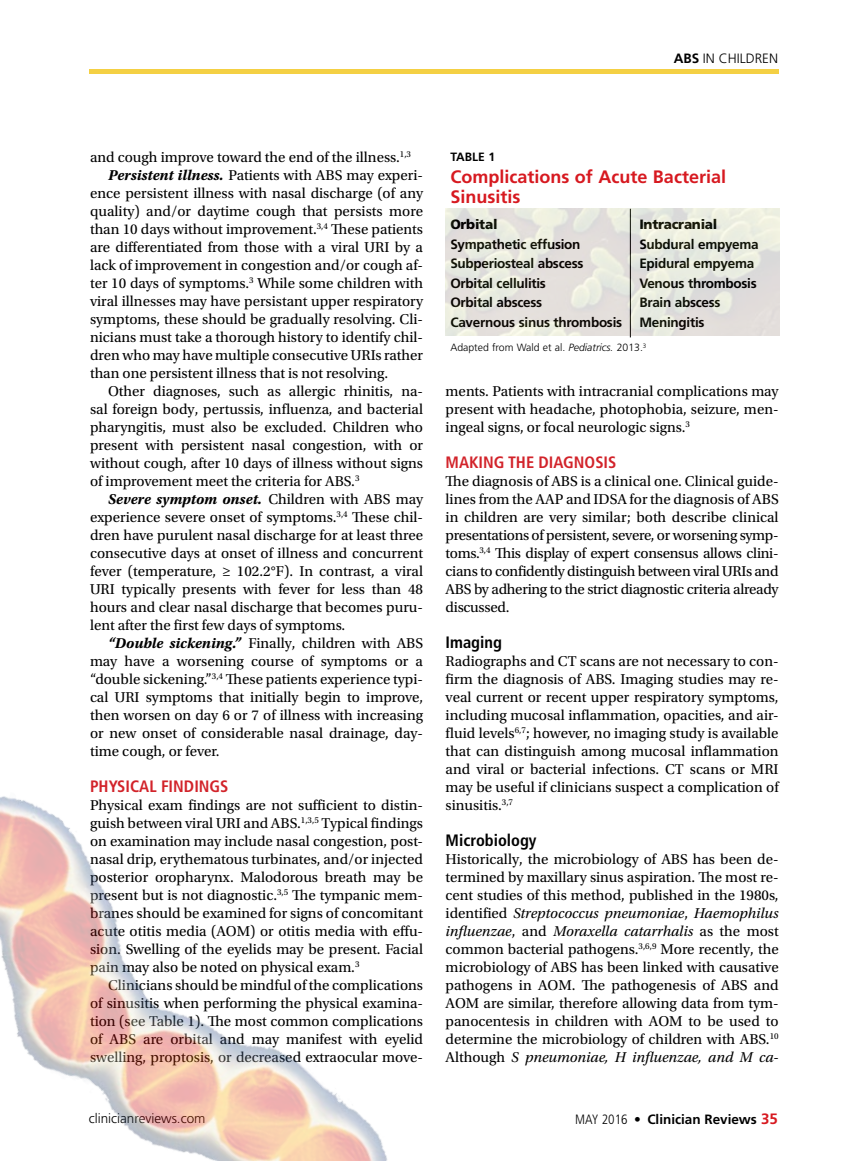
<style>
.page{position:relative;width:851px;height:1161px;background:#fff}
.page>*{position:absolute;margin:0;border:0;box-sizing:border-box;transform-origin:0 0}
.t1{font:700 18px/19.5px "Frutiger LT Std";color:#d71920}
.t2{font:700 condensed 16.5px "Frutiger LT Std";color:#d2232a}
.t3{font:700 condensed 16.5px "Frutiger LT Std";color:#000}
.t4{font:15px/18px "Utopia Std";color:#000;text-align:justify}
.t5{font:italic 700 15px "Utopia Std";color:#000}
.t6{font:700 13.5px/19.5px "Frutiger LT Std";letter-spacing:-.02em;color:#000}
.t7{font:300 13.5px "Frutiger LT Std";color:#000}
.t8{font:700 13.5px "Frutiger LT Std";color:#000}
.t9{font:900 13.5px "Frutiger LT Std";letter-spacing:-.02em;color:#000}
.t10{font:700 12px "Frutiger LT Std";color:#000}
.t11{font:300 10.5px "Frutiger LT Std";color:#000}
.s1{font-weight:700}
.s2{font-weight:700;font-style:italic}
.s3{font-weight:400;font-style:normal}
.s4{font-style:italic}
.s5{font-weight:300;font-stretch:condensed}
.s6{font-weight:400;font-stretch:condensed}
.s7{font-size:15px;color:#d71920}
</style>
<div class="page">
<div style="left:90px;top:69px;width:688px;height:5px;background:#f4d044"></div>
<hr style="left:630px;top:209px;width:1px;height:128px;background:#000">
<img style="left:0;top:796px;width:388px;height:365px">
<img style="left:446px;top:209px;width:333px;height:127px">
<p class="t7" style="left:673px;top:51px;width:106px"><span class="s1">ABS</span> IN CHILDREN</p>
<p class="t4" style="left:90px;top:148px;width:322px">and cough improve toward the end of the illness.<sup>1,3</sup></p>
<p class="t4" style="left:108px;top:166px;width:316px"><span class="s2">Persistent illness.</span> Patients with ABS may experi-</p>
<p class="t4" style="left:90px;top:184px;width:334px">ence persistent illness with nasal discharge (of any</p>
<p class="t4" style="left:90px;top:202px;width:334px">quality) and/or daytime cough that persists more</p>
<p class="t4" style="left:90px;top:220px;width:334px">than 10 days without improvement.<sup>3,4</sup> These patients</p>
<p class="t4" style="left:90px;top:238px;width:334px">are differentiated from those with a viral URI by a</p>
<p class="t4" style="left:90px;top:256px;width:334px">lack of improvement in congestion and/or cough af-</p>
<p class="t4" style="left:90px;top:274px;width:334px">ter 10 days of symptoms.<sup>3</sup> While some children with</p>
<p class="t4" style="left:90px;top:292px;width:334px">viral illnesses may have persistant upper respiratory</p>
<p class="t4" style="left:90px;top:310px;width:334px">symptoms, these should be gradually resolving. Cli-</p>
<p class="t4" style="left:90px;top:328px;width:334px">nicians must take a thorough history to identify chil-</p>
<p class="t4" style="left:90px;top:346px;width:334px">dren who may have multiple consecutive URIs rather</p>
<p class="t4" style="left:90px;top:364px;width:300px">than one persistent illness that is not resolving.</p>
<p class="t4" style="left:108px;top:382px;width:316px">Other diagnoses, such as allergic rhinitis, na-</p>
<p class="t4" style="left:90px;top:400px;width:334px">sal foreign body, pertussis, influenza, and bacterial</p>
<p class="t4" style="left:90px;top:418px;width:334px">pharyngitis, must also be excluded. Children who</p>
<p class="t4" style="left:90px;top:436px;width:334px">present with persistent nasal congestion, with or</p>
<p class="t4" style="left:90px;top:454px;width:334px">without cough, after 10 days of illness without signs</p>
<p class="t4" style="left:90px;top:472px;width:271px">of improvement meet the criteria for ABS.<sup>3</sup></p>
<p class="t5" style="left:108px;top:490px;width:316px">Severe symptom onset. <span class="s3">Children with ABS may</span></p>
<p class="t4" style="left:90px;top:508px;width:334px">experience severe onset of symptoms.<sup>3,4</sup> These chil-</p>
<p class="t4" style="left:90px;top:526px;width:334px">dren have purulent nasal discharge for at least three</p>
<p class="t4" style="left:90px;top:544px;width:334px">consecutive days at onset of illness and concurrent</p>
<p class="t4" style="left:90px;top:562px;width:334px">fever (temperature, ≥ 102.2°F). In contrast, a viral</p>
<p class="t4" style="left:90px;top:580px;width:334px">URI typically presents with fever for less than 48</p>
<p class="t4" style="left:90px;top:598px;width:334px">hours and clear nasal discharge that becomes puru-</p>
<p class="t4" style="left:90px;top:616px;width:257px">lent after the first few days of symptoms.</p>
<p class="t4" style="left:108px;top:634px;width:316px"><span class="s2">“Double sickening.”</span> Finally, children with ABS</p>
<p class="t4" style="left:90px;top:652px;width:334px">may have a worsening course of symptoms or a</p>
<p class="t4" style="left:90px;top:670px;width:334px">“double sickening.”<sup>3,4</sup> These patients experience typi-</p>
<p class="t4" style="left:90px;top:688px;width:334px">cal URI symptoms that initially begin to improve,</p>
<p class="t4" style="left:90px;top:706px;width:334px">then worsen on day 6 or 7 of illness with increasing</p>
<p class="t4" style="left:90px;top:724px;width:334px">or new onset of considerable nasal drainage, day-</p>
<p class="t4" style="left:90px;top:742px;width:131px">time cough, or fever.</p>
<p class="t2" style="left:90px;top:776px;width:140px">PHYSICAL FINDINGS</p>
<p class="t4" style="left:90px;top:796px;width:334px">Physical exam findings are not sufficient to distin&shy;guish between viral URI and ABS.<sup>1,3,5</sup> Typical findings on examination may include nasal congestion, post&shy;nasal drip, erythematous turbinates, and/or injected posterior oropharynx. Malodorous breath may be present but is not diagnostic.<sup>3,5</sup> The tympanic mem&shy;branes should be examined for signs of concomitant acute otitis media (AOM) or otitis media with effu&shy;sion. Swelling of the eyelids may be present. Facial pain may also be noted on physical exam.<sup>3</sup></p>
<p class="t4" style="left:90px;top:976px;width:334px;text-indent:18px">Clinicians should be mindful of the complications of sinusitis when performing the physical examina&shy;tion (see Table 1). The most common complications of ABS are orbital and may manifest with eyelid swelling, proptosis, or decreased extraocular move-</p>
<p class="t10" style="left:450px;top:150px;width:46px">TABLE 1</p>
<p class="t1" style="left:450px;top:167px;width:277px">Complications of Acute Bacterial<br>Sinusitis</p>
<p class="t9" style="left:450px;top:217px;width:49px">Orbital</p>
<p class="t6" style="left:450px;top:235px;width:173px">Sympathetic effusion<br>Subperiosteal abscess<br>Orbital cellulitis<br>Orbital abscess<br>Cavernous sinus thrombosis</p>
<p class="t9" style="left:639px;top:217px;width:80px">Intracranial</p>
<p class="t6" style="left:639px;top:235px;width:121px">Subdural empyema<br>Epidural empyema<br>Venous thrombosis<br>Brain abscess<br>Meningitis</p>
<p class="t11" style="left:450px;top:342px;width:198px">Adapted from Wald et al. <span class="s4">Pediatrics.</span> 2013.<sup>3</sup></p>
<p class="t4" style="left:445px;top:382px;width:334px">ments. Patients with intracranial complications may present with headache, photophobia, seizure, men&shy;ingeal signs, or focal neurologic signs.<sup>3</sup></p>
<p class="t2" style="left:445px;top:452px;width:172px">MAKING THE DIAGNOSIS</p>
<p class="t4" style="left:445px;top:472px;width:334px">The diagnosis of ABS is a clinical one. Clinical guide&shy;lines from the AAP and IDSA for the diagnosis of ABS in children are very similar; both describe clinical presentations of persistent, severe, or worsening symp&shy;toms.<sup>3,4</sup> This display of expert consensus allows clini&shy;cians to confidently distinguish between viral URIs and ABS by adhering to the strict diagnostic criteria already discussed.</p>
<p class="t3" style="left:445px;top:632px;width:58px">Imaging</p>
<p class="t4" style="left:445px;top:652px;width:334px">Radiographs and CT scans are not necessary to con&shy;firm the diagnosis of ABS. Imaging studies may re&shy;veal current or recent upper respiratory symptoms, including mucosal inflammation, opacities, and air&shy;fluid levels<sup>6,7</sup>; however, no imaging study is available that can distinguish among mucosal inflammation and viral or bacterial infections. CT scans or MRI may be useful if clinicians suspect a complication of sinusitis.<sup>3,7</sup></p>
<p class="t3" style="left:445px;top:830px;width:92px">Microbiology</p>
<p class="t4" style="left:445px;top:850px;width:334px">Historically, the microbiology of ABS has been de&shy;termined by maxillary sinus aspiration. The most re&shy;cent studies of this method, published in the 1980s, identified <span class="s4">Streptococcus pneumoniae</span>, <span class="s4">Haemophilus influenzae</span>, and <span class="s4">Moraxella catarrhalis</span> as the most common bacterial pathogens.<sup>3,6,9</sup> More recently, the microbiology of ABS has been linked with causative pathogens in AOM. The pathogenesis of ABS and AOM are similar, therefore allowing data from tym&shy;panocentesis in children with AOM to be used to determine the microbiology of children with ABS.<sup>10<br></sup>Although <span class="s4">S pneumoniae, H influenzae, and M ca-</span></p>
<p class="t7" style="left:89px;top:1111px;width:118px">clinicianreviews.com</p>
<p class="t8" style="left:575px;top:1112px;width:204px"><span class="s5">MAY 2016</span> <span class="s6">•</span> Clinician Reviews <span class="s7">35</span></p>
</div>
